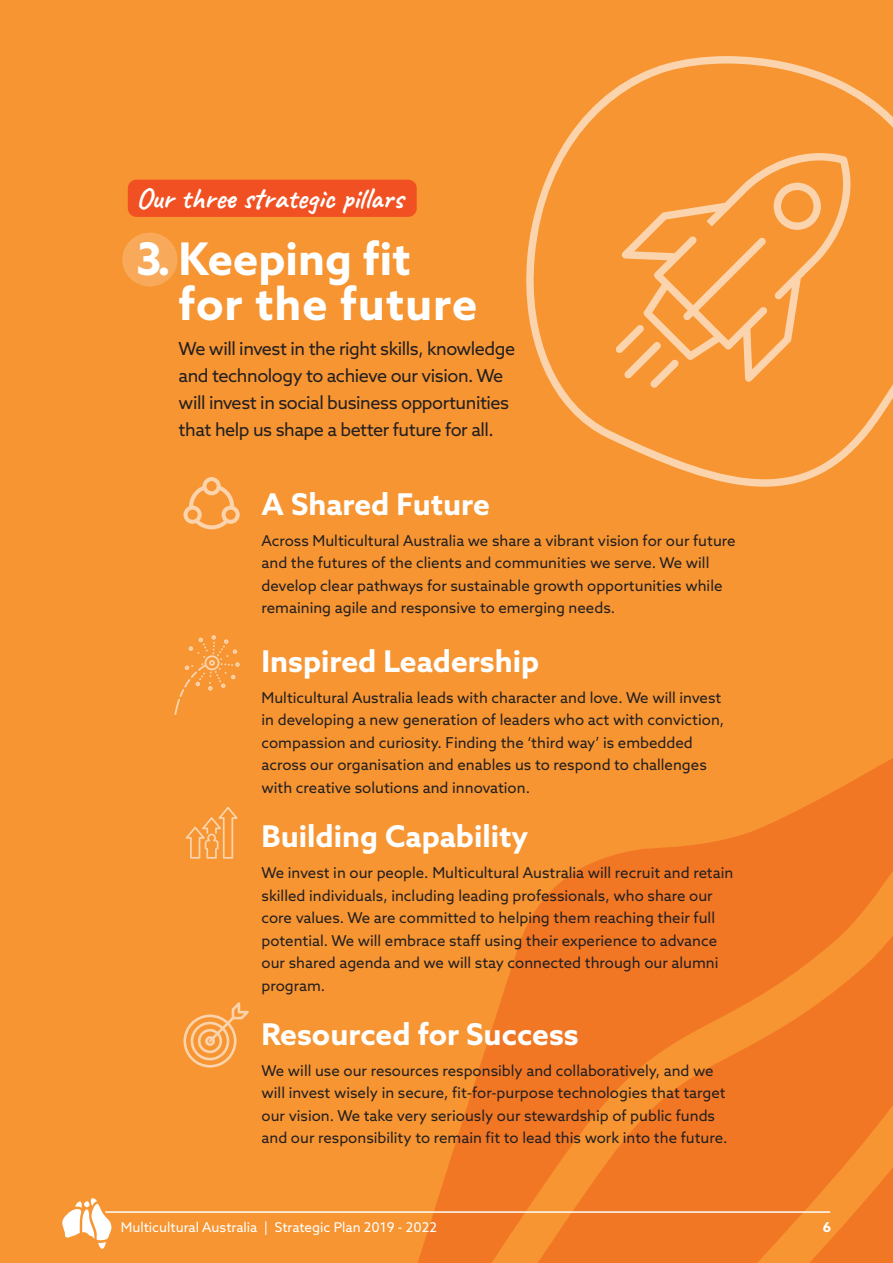
<style>
.page{position:relative;width:893px;height:1263px;background:#f79532}
.page>*{position:absolute;margin:0;border:0;box-sizing:border-box;transform-origin:0 0}
.t1{font:700 45px/45px "Azo Sans";letter-spacing:.015em;color:#fff}
.t2{font:700 30px "Azo Sans";color:#fff}
.t3{font:700 30px "Caveat";color:#fff}
.t4{font:18px/27px "Azo Sans";letter-spacing:-.025em;color:#231f20}
.t5{font:15px/22.5px "Azo Sans";color:#231f20}
.t6{font:13.5px "Azo Sans";color:#fff}
.t7{font:700 13.5px "Azo Sans";color:#fff}
</style>
<div class="page">
<div style="left:122px;top:233px;width:56px;height:53px;background:#f8a95a;border-radius:50%"></div>
<svg style="left:418px;top:758px;width:475px;height:505px;fill:#f27725"></svg>
<svg style="left:526px;top:56px;width:367px;height:431px"></svg>
<svg style="left:621px;top:153px;width:231px;height:229px"></svg>
<svg style="left:616px;top:325px;width:63px;height:63px"></svg>
<svg style="left:183px;top:477px;width:57px;height:52px"></svg>
<svg style="left:174px;top:635px;width:66px;height:80px"></svg>
<svg style="left:186px;top:807px;width:52px;height:52px"></svg>
<svg style="left:183px;top:1002px;width:66px;height:65px"></svg>
<svg style="left:62px;top:1198px;width:768px;height:51px"></svg>
<div style="left:128px;top:180px;width:289px;height:37px;background:#f15122;border-radius:9px"></div>
<h2 class="t3" style="left:136px;top:180px;width:269px">Our three strategic pillars</h2>
<h1 class="t1" style="left:179px;top:235px;width:300px;text-indent:-43px">3. Keeping fit for the future</h1>
<p class="t4" style="left:179px;top:335px;width:338px">We will invest in the right skills, knowledge and technology to achieve our vision. We will invest in social business opportunities that help us shape a better future for all.</p>
<h2 class="t2" style="left:261px;top:484px;width:230px">A Shared Future</h2>
<p class="t5" style="left:261px;top:529px;width:476px">Across Multicultural Australia we share a vibrant vision for our future and the futures of the clients and communities we serve. We will develop clear pathways for sustainable growth opportunities while remaining agile and responsive to emerging needs.</p>
<h2 class="t2" style="left:261px;top:641px;width:279px">Inspired Leadership</h2>
<p class="t5" style="left:261px;top:686px;width:464px">Multicultural Australia leads with character and love. We will invest in developing a new generation of leaders who act with conviction, compassion and curiosity. Finding the ‘third way’ is embedded across our organisation and enables us to respond to challenges with creative solutions and innovation.</p>
<h2 class="t2" style="left:261px;top:816px;width:268px">Building Capability</h2>
<p class="t5" style="left:261px;top:861px;width:473px">We invest in our people. Multicultural Australia will recruit and retain skilled individuals, including leading professionals, who share our core values. We are committed to helping them reaching their full potential. We will embrace staff using their experience to advance our shared agenda and we will stay connected through our alumni program.</p>
<h2 class="t2" style="left:261px;top:1014px;width:319px">Resourced for Success</h2>
<p class="t5" style="left:261px;top:1059px;width:468px">We will use our resources responsibly and collaboratively, and we will invest wisely in secure, fit-for-purpose technologies that target our vision. We take very seriously our stewardship of public funds and our responsibility to remain fit to lead this work into the future.</p>
<p class="t6" style="left:121px;top:1219px;width:318px">Multicultural Australia | Strategic Plan 2019 - 2022</p>
<p class="t7" style="left:823px;top:1219px;width:10px">6</p>
</div>
